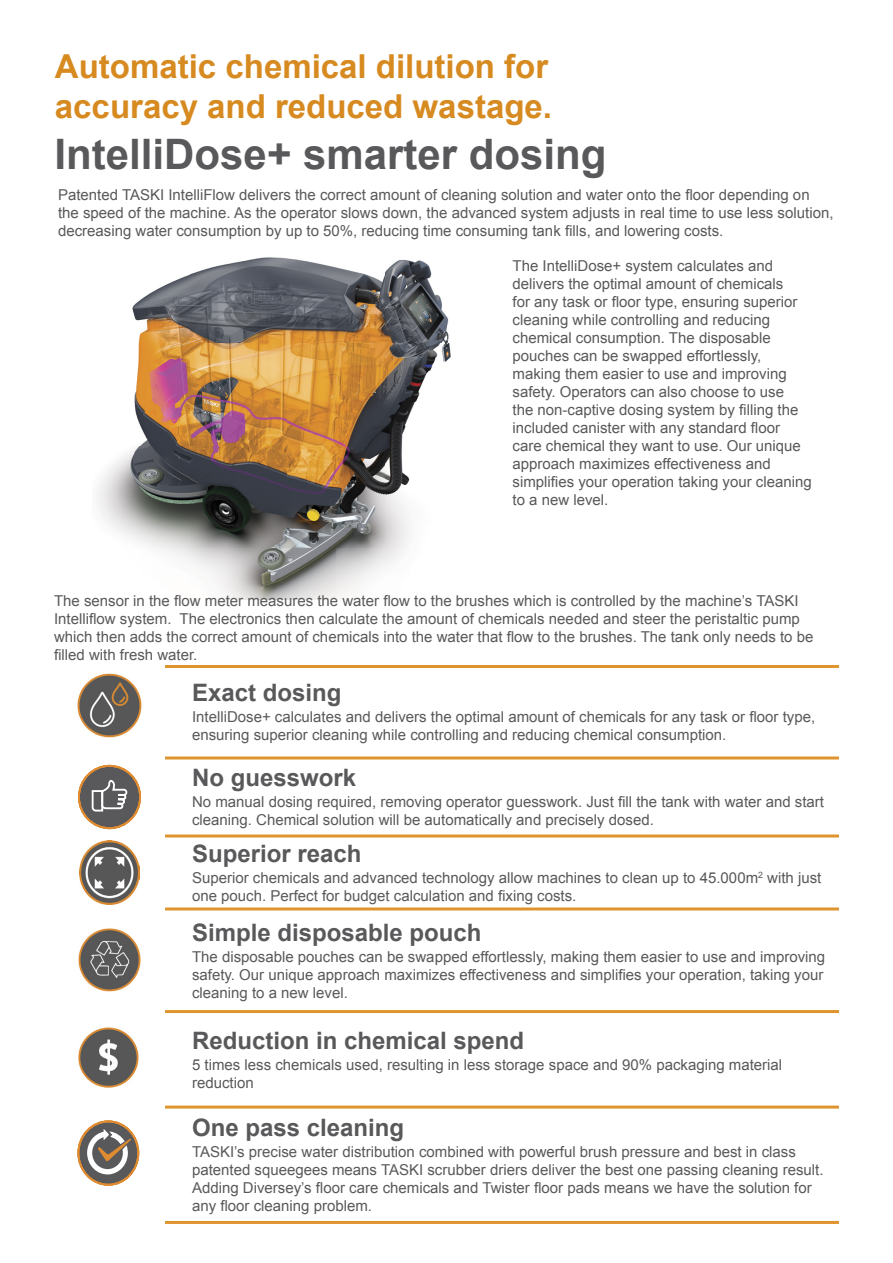
<style>
.page{position:relative;width:893px;height:1263px;background:#fff}
.page>*{position:absolute;margin:0;border:0;box-sizing:border-box;transform-origin:0 0}
.t1{font:700 42px "Arial";color:#59595b}
.t2{font:700 33px/39.6px "Arial";color:#d68a20}
.t3{font:700 24px "Arial";color:#59595b}
.t4{font:15px/18px "Arial";color:#59595b}
</style>
<div class="page">
<img style="left:97px;top:257px;width:354px;height:343px">
<hr style="left:165px;top:665px;width:674px;height:3px;background:#e0942f">
<hr style="left:165px;top:756px;width:674px;height:3px;background:#e0942f">
<hr style="left:165px;top:834px;width:674px;height:3px;background:#e0942f">
<hr style="left:165px;top:907px;width:674px;height:3px;background:#e0942f">
<hr style="left:165px;top:1010px;width:674px;height:3px;background:#e0942f">
<hr style="left:165px;top:1105px;width:674px;height:3px;background:#e0942f">
<hr style="left:165px;top:1221px;width:674px;height:3px;background:#e0942f">
<img style="left:77px;top:673px;width:65px;height:65px">
<svg style="left:78px;top:765px;width:63px;height:64px"></svg>
<img style="left:80px;top:840px;width:60px;height:64px">
<img style="left:78px;top:928px;width:63px;height:64px">
<img style="left:78px;top:1027px;width:61px;height:61px">
<svg style="left:77px;top:1120px;width:62px;height:66px"></svg>
<h2 class="t2" style="left:55px;top:48px;width:499px">Automatic chemical dilution for accuracy and reduced wastage.</h2>
<h1 class="t1" style="left:55px;top:126px;width:554px">IntelliDose+ smarter dosing</h1>
<p class="t4" style="left:58px;top:186px;width:777px">Patented TASKI IntelliFlow delivers the correct amount of cleaning solution and water onto the floor depending on the speed of the machine. As the operator slows down, the advanced system adjusts in real time to use less solution, decreasing water consumption by up to 50%, reducing time consuming tank fills, and lowering costs.</p>
<p class="t4" style="left:512px;top:257px;width:301px">The IntelliDose+ system calculates and delivers the optimal amount of chemicals<br>for any task or floor type, ensuring superior cleaning while controlling and reducing chemical consumption. The disposable pouches can be swapped effortlessly, making them easier to use and improving safety. Operators can also choose to use<br>the non-captive dosing system by filling the included canister with any standard floor care chemical they want to use. Our unique approach maximizes effectiveness and simplifies your operation taking your cleaning to a new level.</p>
<p class="t4" style="left:54px;top:592px;width:761px">The sensor in the flow meter measures the water flow to the brushes which is controlled by the machine’s TASKI Intelliflow system. The electronics then calculate the amount of chemicals needed and steer the peristaltic pump which then adds the correct amount of chemicals into the water that flow to the brushes. The tank only needs to be filled with fresh water.</p>
<h3 class="t3" style="left:192px;top:677px;width:151px">Exact dosing</h3>
<p class="t4" style="left:192px;top:708px;width:625px">IntelliDose+ calculates and delivers the optimal amount of chemicals for any task or floor type, ensuring superior cleaning while controlling and reducing chemical consumption.</p>
<h3 class="t3" style="left:192px;top:762px;width:166px">No guesswork</h3>
<p class="t4" style="left:192px;top:793px;width:633px">No manual dosing required, removing operator guesswork. Just fill the tank with water and start cleaning. Chemical solution will be automatically and precisely dosed.</p>
<h3 class="t3" style="left:192px;top:837px;width:171px">Superior reach</h3>
<p class="t4" style="left:192px;top:869px;width:631px">Superior chemicals and advanced technology allow machines to clean up to 45.000m<sup>2</sup> with just one pouch. Perfect for budget calculation and fixing costs.</p>
<h3 class="t3" style="left:192px;top:916px;width:291px">Simple disposable pouch</h3>
<p class="t4" style="left:192px;top:947px;width:635px;text-align:justify">The disposable pouches can be swapped effortlessly, making them easier to use and improving safety. Our unique approach maximizes effectiveness and simplifies your operation, taking your cleaning to a new level.</p>
<h3 class="t3" style="left:192px;top:1024px;width:334px">Reduction in chemical spend</h3>
<p class="t4" style="left:192px;top:1055px;width:592px">5 times less chemicals used, resulting in less storage space and 90% packaging material reduction</p>
<h3 class="t3" style="left:192px;top:1112px;width:214px">One pass cleaning</h3>
<p class="t4" style="left:192px;top:1143px;width:633px">TASKI’s precise water distribution combined with powerful brush pressure and best in class patented squeegees means TASKI scrubber driers deliver the best one passing cleaning result.<br>Adding Diversey’s floor care chemicals and Twister floor pads means we have the solution for any floor cleaning problem.</p>
</div>
